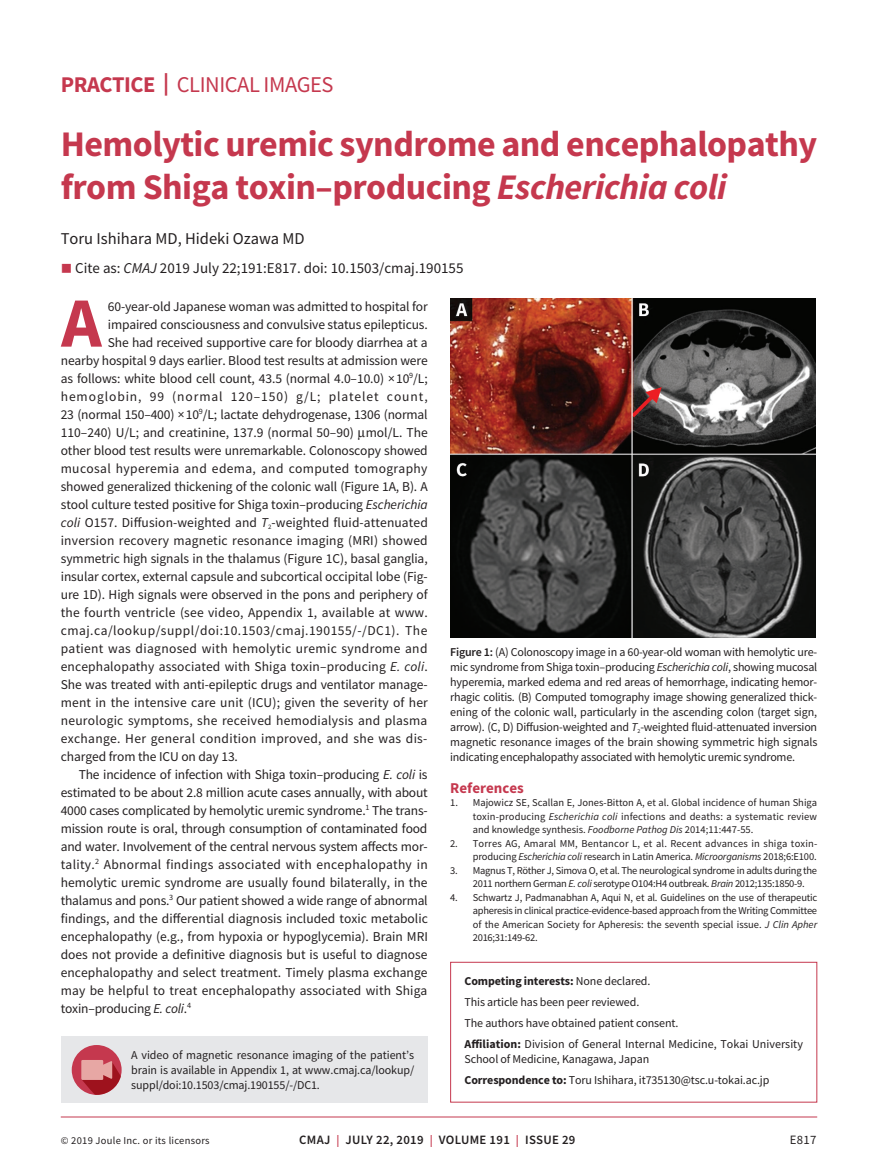
<style>
.page{position:relative;width:878px;height:1175px;background:#fff}
.page>*{position:absolute;margin:0;border:0;box-sizing:border-box;transform-origin:0 0}
.t1{font:700 70.65px "Source Sans Pro";color:#c5384e}
.t2{font:700 36px/43.2px "Source Sans Pro";letter-spacing:-.015em;color:#c5384e}
.t3{font:22.5px "Source Sans Pro";letter-spacing:-.02em;color:#c5384e}
.t4{font:16.5px "Source Sans Pro";color:#231f20}
.t5{font:15px "Source Sans Pro";color:#231f20}
.t6{font:700 15px "Source Sans Pro";color:#c5384e}
.t7{font:13.5px "Source Sans Pro";letter-spacing:-.005em;color:#231f20}
.t8{font:13.5px "Source Sans Pro";letter-spacing:.025em;color:#231f20}
.t9{font:13.5px "Source Sans Pro";letter-spacing:.015em;color:#231f20}
.t10{font:13.5px "Source Sans Pro";letter-spacing:.02em;color:#231f20}
.t11{font:13.5px "Source Sans Pro";letter-spacing:.035em;color:#231f20}
.t12{font:13.5px "Source Sans Pro";letter-spacing:.07em;color:#231f20}
.t13{font:600 12.75px "Source Sans Pro";letter-spacing:.025em;color:#231f20}
.t14{font:12.75px "Source Sans Pro";color:#231f20}
.t15{font:12px/15px "Source Sans Pro";letter-spacing:-.01em;color:#231f20;text-align:justify}
.t16{font:10.5px/13.5px "Source Sans Pro";color:#231f20;text-align:justify}
.t17{font:10.5px/13.5px "Source Sans Pro";letter-spacing:-.025em;color:#231f20}
.t18{font:10.5px "Source Sans Pro";letter-spacing:.025em;color:#231f20}
.s1{font-weight:700}
.s2{font-style:italic}
.s3{color:#c5384e}
.s4{font-weight:600}
.s5{font-size:12px;color:#c5384e}
</style>
<div class="page">
<hr style="left:61px;top:1116px;width:756px;height:1px;background:#c5384e">
<img style="left:450px;top:298px;width:365px;height:339px">
<div style="left:450px;top:962px;width:367px;height:140px;border:1px solid #c5384e"></div>
<div style="left:61px;top:1036px;width:367px;height:66px;background:#e6e7e9"></div>
<div style="left:72px;top:1045px;width:50px;height:49px;background:#c5384e;border-radius:50%"></div>
<div style="left:81px;top:1060px;width:22px;height:19px;background:#e7a7a4"></div>
<svg style="left:81px;top:1061px;width:40px;height:33px"></svg>
<h3 class="t3" style="left:61px;top:70px;width:274px"><span class="s1">PRACTICE |</span> CLINICAL IMAGES</h3>
<h2 class="t2" style="left:61px;top:122px;width:757px">Hemolytic uremic syndrome and encephalopathy from Shiga toxin–producing <span class="s2">Escherichia coli</span></h2>
<p class="t4" style="left:61px;top:228px;width:245px">Toru Ishihara MD, Hideki Ozawa MD</p>
<p class="t5" style="left:61px;top:258px;width:404px"><span class="s3">■</span> Cite as: <span class="s2">CMAJ</span> 2019 July 22;191:E817. doi: 10.1503/cmaj.190155</p>
<h1 class="t1" style="left:61px;top:275px;width:42px">A</h1>
<p class="t7" style="left:108px;top:297px;width:321px">60-year-old Japanese woman was admitted to hospital for</p>
<p class="t7" style="left:108px;top:315px;width:321px">impaired consciousness and convulsive status epilepticus.</p>
<p class="t7" style="left:108px;top:333px;width:321px">She had received supportive care for bloody diarrhea at a</p>
<p class="t7" style="left:61px;top:351px;width:368px">nearby hospital 9 days earlier. Blood test results at admission were</p>
<p class="t7" style="left:61px;top:369px;width:368px">as follows: white blood cell count, 43.5 (normal 4.0–10.0) × 10<sup>9</sup>/L;</p>
<p class="t12" style="left:61px;top:387px;width:368px">hemoglobin, 99 (normal 120–150) g/L; platelet count,</p>
<p class="t7" style="left:61px;top:405px;width:368px">23 (normal 150–400) × 10<sup>9</sup>/L; lactate dehydrogenase, 1306 (normal</p>
<p class="t7" style="left:61px;top:423px;width:368px">110–240) U/L; and creatinine, 137.9 (normal 50–90) mol/L. The</p>
<p class="t7" style="left:61px;top:441px;width:368px">other blood test results were unremarkable. Colonoscopy showed</p>
<p class="t8" style="left:61px;top:459px;width:368px">mucosal hyperemia and edema, and computed tomography</p>
<p class="t7" style="left:61px;top:477px;width:368px">showed generalized thickening of the colonic wall (Figure 1A, B). A</p>
<p class="t7" style="left:61px;top:495px;width:368px">stool culture tested positive for Shiga toxin–producing <span class="s2">Escherichia</span></p>
<p class="t7" style="left:61px;top:513px;width:368px"><span class="s2">coli</span> O157. Diffusion-weighted and <span class="s2">T</span><sub>2</sub>-weighted fluid-attenuated</p>
<p class="t9" style="left:61px;top:531px;width:368px">inversion recovery magnetic resonance imaging (MRI) showed</p>
<p class="t7" style="left:61px;top:549px;width:368px">symmetric high signals in the thalamus (Figure 1C), basal ganglia,</p>
<p class="t7" style="left:61px;top:567px;width:368px">insular cortex, external capsule and subcortical occipital lobe (Fig-</p>
<p class="t7" style="left:61px;top:585px;width:368px">ure 1D). High signals were observed in the pons and periphery of</p>
<p class="t9" style="left:61px;top:603px;width:368px">the fourth ventricle (see video, Appendix 1, available at www.</p>
<p class="t11" style="left:61px;top:621px;width:368px">cmaj.ca/lookup/suppl/doi:10.1503/cmaj.190155/-/DC1). The</p>
<p class="t8" style="left:61px;top:639px;width:368px">patient was diagnosed with hemolytic uremic syndrome and</p>
<p class="t7" style="left:61px;top:657px;width:368px">encephalopathy associated with Shiga toxin–producing <span class="s2">E. coli</span>.</p>
<p class="t7" style="left:61px;top:675px;width:368px">She was treated with anti-epileptic drugs and ventilator manage-</p>
<p class="t7" style="left:61px;top:693px;width:369px">ment in the intensive care unit (ICU); given the severity of her</p>
<p class="t10" style="left:61px;top:711px;width:368px">neurologic symptoms, she received hemodialysis and plasma</p>
<p class="t8" style="left:61px;top:729px;width:368px">exchange. Her general condition improved, and she was dis-</p>
<p class="t7" style="left:61px;top:747px;width:179px">charged from the ICU on day 13.</p>
<p class="t7" style="left:79px;top:765px;width:350px">The incidence of infection with Shiga toxin–producing <span class="s2">E. coli</span> is</p>
<p class="t7" style="left:61px;top:783px;width:368px">estimated to be about 2.8 million acute cases annually, with about</p>
<p class="t7" style="left:61px;top:801px;width:368px">4000 cases complicated by hemolytic uremic syndrome.<sup>1</sup> The trans-</p>
<p class="t7" style="left:61px;top:819px;width:368px">mission route is oral, through consumption of contaminated food</p>
<p class="t7" style="left:61px;top:837px;width:368px">and water. Involvement of the central nervous system affects mor-</p>
<p class="t10" style="left:61px;top:855px;width:368px">tality.<sup>2</sup> Abnormal findings associated with encephalopathy in</p>
<p class="t7" style="left:61px;top:873px;width:368px">hemolytic uremic syndrome are usually found bilaterally, in the</p>
<p class="t7" style="left:61px;top:891px;width:368px">thalamus and pons.<sup>3</sup> Our patient showed a wide range of abnormal</p>
<p class="t7" style="left:61px;top:909px;width:368px">findings, and the differential diagnosis included toxic metabolic</p>
<p class="t7" style="left:61px;top:927px;width:368px">encephalopathy (e.g., from hypoxia or hypoglycemia). Brain MRI</p>
<p class="t7" style="left:61px;top:945px;width:368px">does not provide a definitive diagnosis but is useful to diagnose</p>
<p class="t7" style="left:61px;top:963px;width:368px">encephalopathy and select treatment. Timely plasma exchange</p>
<p class="t7" style="left:61px;top:981px;width:368px">may be helpful to treat encephalopathy associated with Shiga</p>
<p class="t7" style="left:61px;top:999px;width:132px">toxin–producing <span class="s2">E. coli</span>.<sup>4</sup></p>
<p class="t15" style="left:131px;top:1047px;width:284px">A video of magnetic resonance imaging of the patient’s brain is available in Appendix 1, at www.cmaj.ca/lookup/ suppl/doi:10.1503/cmaj.190155/-/DC1.</p>
<p class="t15" style="left:450px;top:644px;width:369px"><span class="s4">Figure 1:</span> (A) Colonoscopy image in a 60-year-old woman with hemolytic ure&shy;mic syndrome from Shiga toxin–producing <span class="s2">Escherichia coli</span>, showing mucosal hyperemia, marked edema and red areas of hemorrhage, indicating hemor&shy;rhagic colitis. (B) Computed tomography image showing generalized thick&shy;ening of the colonic wall, particularly in the ascending colon (target sign, arrow). (C, D) Diffusion-weighted and <span class="s2">T</span><sub>2</sub>-weighted fluid-attenuated inversion magnetic resonance images of the brain showing symmetric high signals indicating encephalopathy associated with hemolytic uremic syndrome.</p>
<p class="t6" style="left:450px;top:777px;width:75px">References</p>
<p class="t16" style="left:473px;top:796px;width:346px;text-indent:-23px">1. Majowicz SE, Scallan E, Jones-Bitton A, et al. Global incidence of human Shiga toxin-producing <span class="s2">Escherichia coli</span> infections and deaths: a systematic review and knowledge synthesis. <span class="s2">Foodborne Pathog Dis</span> 2014;11:447-55.</p>
<p class="t16" style="left:450px;top:836px;width:368px;text-align:right">2. Torres AG, Amaral MM, Bentancor L, et al. Recent advances in shiga toxin&shy;producing <span class="s2">Escherichia coli</span> research in Latin America. <span class="s2">Microorganisms</span> 2018;6:E100.</p>
<p class="t17" style="left:473px;top:863px;width:346px;text-indent:-23px">3. Magnus T, Röther J, Simova O, et al. The neurological syndrome in adults during the<br>2011 northern German <span class="s2">E. coli</span> serotype O104:H4 outbreak. <span class="s2">Brain</span> 2012;135:1850-9.</p>
<p class="t16" style="left:473px;top:890px;width:346px;text-indent:-23px">4. Schwartz J, Padmanabhan A, Aqui N, et al. Guidelines on the use of therapeutic apheresis in clinical practice-evidence-based approach from the Writing Committee of the American Society for Apheresis: the seventh special issue. <span class="s2">J Clin Apher </span>2016;31:149-62.</p>
<p class="t15" style="left:464px;top:970px;width:340px;line-height:21px;text-align:left"><span class="s1">Competing interests:</span> None declared.<br>This article has been peer reviewed.<br>The authors have obtained patient consent.<br><span class="s1">Affiliation:</span> Division of General Internal Medicine, Tokai University</p>
<p class="t15" style="left:464px;top:1048px;width:306px;line-height:21px">School of Medicine, Kanagawa, Japan<br><span class="s1">Correspondence to:</span> Toru Ishihara, it735130@tsc.u-tokai.ac.jp</p>
<p class="t18" style="left:61px;top:1134px;width:150px">© 2019 Joule Inc. or its licensors</p>
<p class="t13" style="left:299px;top:1131px;width:278px">CMAJ <span class="s5">|</span> JULY 22, 2019 <span class="s5">|</span> VOLUME 191 <span class="s5">|</span> ISSUE 29</p>
<p class="t14" style="left:789px;top:1132px;width:28px">E817</p>
</div>
